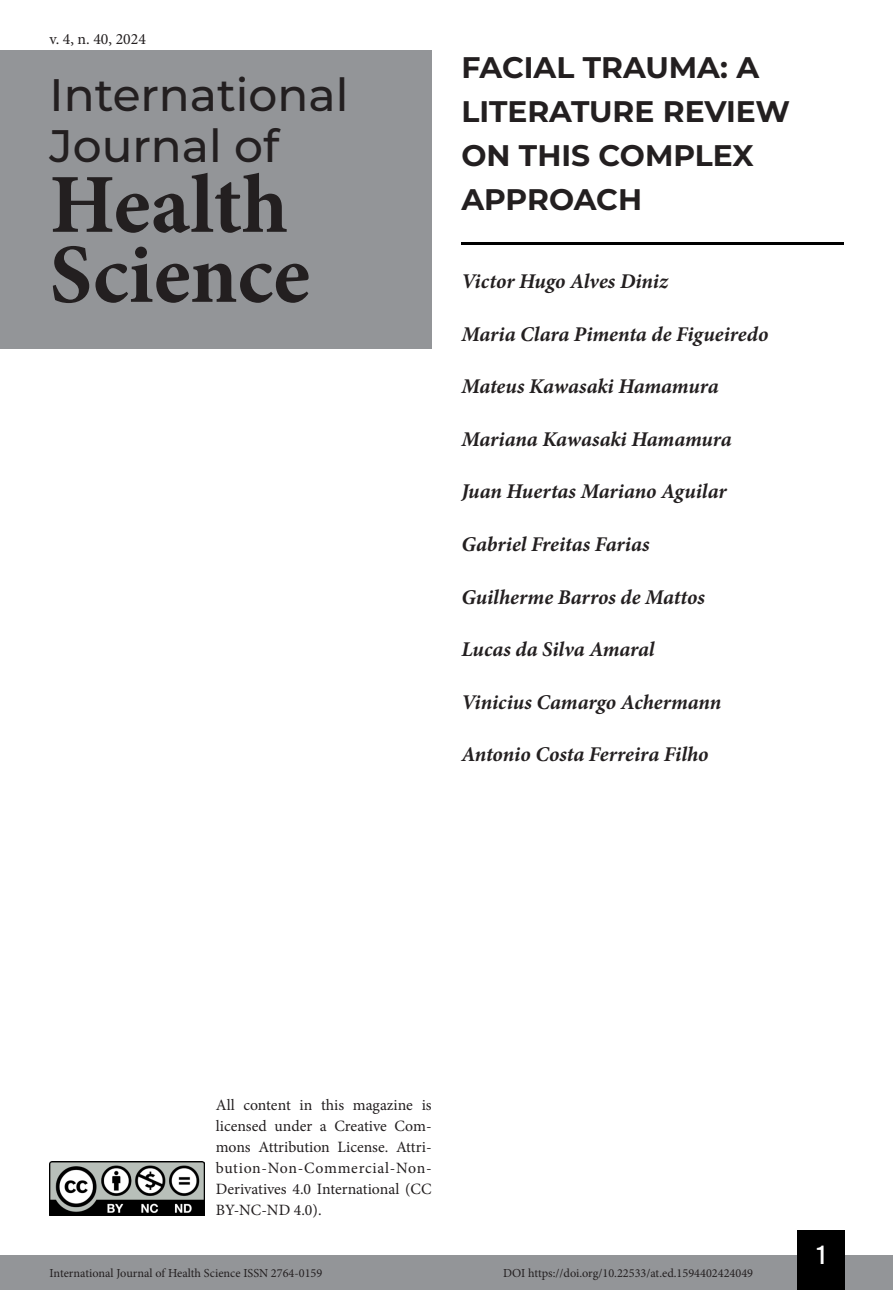
<style>
.page{position:relative;width:893px;height:1290px;background:#fff}
.page>*{position:absolute;margin:0;border:0;box-sizing:border-box;transform-origin:0 0}
.t1{font:700 84px/70px "Minion Pro";color:#231f20}
.t2{font:500 45.5px/50.8px "Montserrat";color:#231f20}
.Título_Artigo{font:700 29.75px/43.8px "Montserrat";color:#231f20}
.t3{font:26.25px "Bebas Kai";color:#fff}
.Autor{font:italic 700 21px "Minion Pro";letter-spacing:-.005em;color:#231f20}
.t4{font:15.75px/21px "Minion Pro";color:#231f20;text-align:justify}
.t5{font:12.25px "Minion Pro";color:#231f20}
</style>
<div class="page">
<div style="left:0;top:1255px;width:893px;height:35px;background:#939598"></div>
<div style="left:797px;top:1230px;width:48px;height:60px;background:#000"></div>
<img style="left:50px;top:1161px;width:154px;height:54px">
<div style="left:0;top:50px;width:432px;height:298px;background:#939598"></div>
<hr style="left:461px;top:242px;width:382px;height:3px;background:#000">
<p class="t4" style="left:50px;top:28px;width:98px">v. 4, n. 40, 2024</p>
<h2 class="t2" style="left:50px;top:68px;width:300px">International<br>Journal of</h2>
<h1 class="t1" style="left:50px;top:169px;width:262px">Health<br>Science</h1>
<p class="Título_Artigo" style="left:461px;top:44px;width:330px">FACIAL TRAUMA: A<br>LITERATURE REVIEW<br>ON THIS COMPLEX<br>APPROACH</p>
<p class="Autor" style="left:461px;top:267px;width:208px">Victor Hugo Alves Diniz</p>
<p class="Autor" style="left:461px;top:319px;width:308px">Maria Clara Pimenta de Figueiredo</p>
<p class="Autor" style="left:461px;top:372px;width:259px">Mateus Kawasaki Hamamura</p>
<p class="Autor" style="left:461px;top:424px;width:272px">Mariana Kawasaki Hamamura</p>
<p class="Autor" style="left:461px;top:477px;width:267px">Juan Huertas Mariano Aguilar</p>
<p class="Autor" style="left:461px;top:529px;width:190px">Gabriel Freitas Farias</p>
<p class="Autor" style="left:461px;top:582px;width:245px">Guilherme Barros de Mattos</p>
<p class="Autor" style="left:461px;top:634px;width:195px">Lucas da Silva Amaral</p>
<p class="Autor" style="left:461px;top:687px;width:262px">Vinicius Camargo Achermann</p>
<p class="Autor" style="left:461px;top:739px;width:249px">Antonio Costa Ferreira Filho</p>
<p class="t4" style="left:216px;top:1095px;width:217px">All content in this magazine is licensed under a Creative Com&shy;mons Attribution License. Attri&shy;bution-Non-Commercial-Non-Derivatives 4.0 International (CC BY-NC-ND 4.0).</p>
<p class="t5" style="left:50px;top:1265px;width:274px">International Journal of Health Science ISSN 2764-0159</p>
<p class="t5" style="left:503px;top:1265px;width:252px">DOI https://doi.org/10.22533/at.ed.1594402424049</p>
<p class="t3" style="left:817px;top:1241px;width:10px">1</p>
</div>
